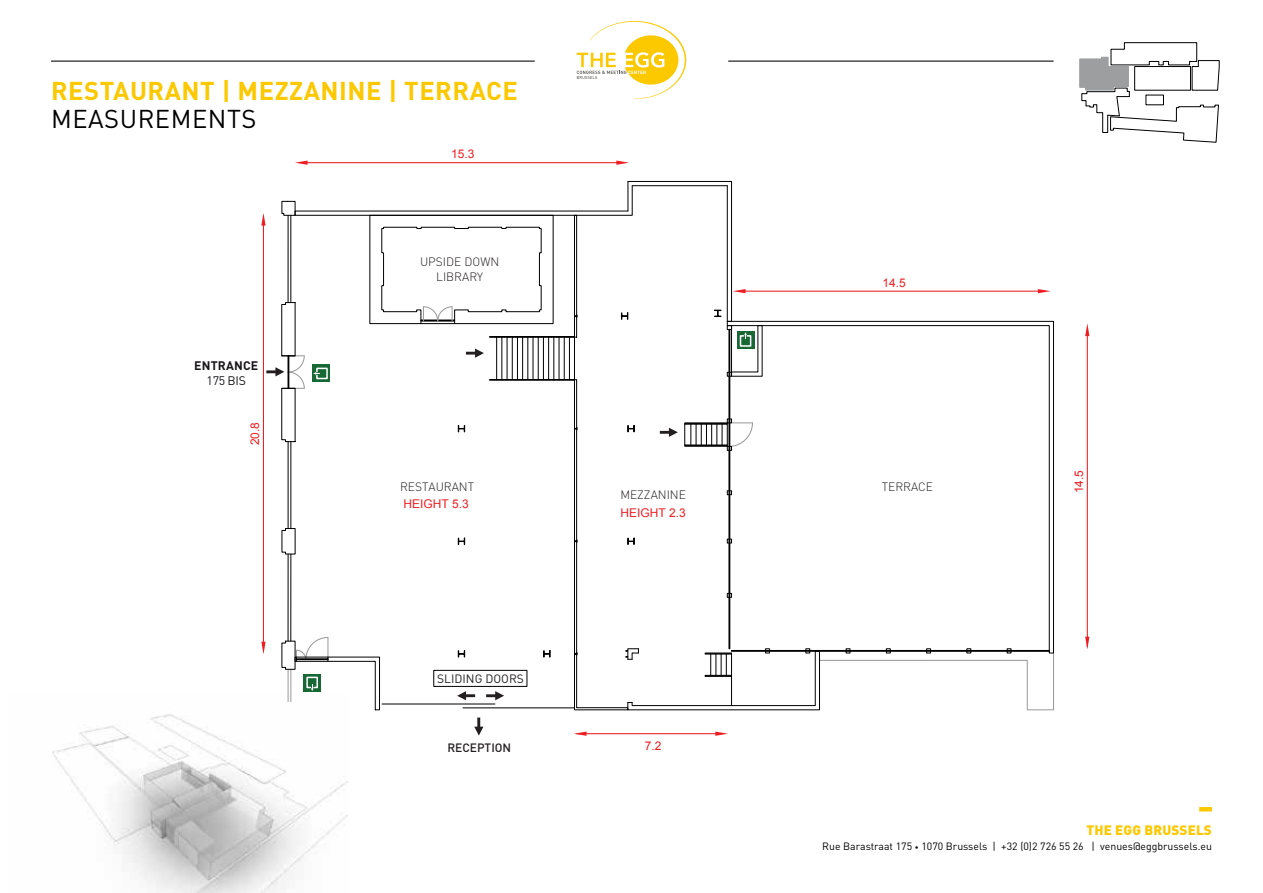
<style>
.page{position:relative;width:1263px;height:893px;background:#fff}
.page>*{position:absolute;margin:0;border:0;box-sizing:border-box;transform-origin:0 0}
.t1{font:700 25.5px "DIN";letter-spacing:.02em;color:#fcc800}
.t2{font:25.5px "DIN";letter-spacing:.02em;color:#000}
.t3{font:900 13.5px "DIN";letter-spacing:.01em;color:#fcc800}
.t4{font:700 12.3px "DIN";letter-spacing:.015em;color:#1a171b}
.t5{font:12.3px "DIN";letter-spacing:-.025em;color:#1a171b}
.t6{font:300 12px/15px "DIN";color:#231f20;text-align:center}
.t7{font:12px "Arial";color:#ed1f24}
.t8{font:12px "DIN";color:#231f20}
.t9{font:500 12px "DIN";color:#231f20}
.t10{font:10.5px "DIN";color:#000}
.s1{font-size:7.5px}
</style>
<div class="page">
<hr style="left:51px;top:60px;width:484px;height:2px;background:#4b4b4d">
<hr style="left:728px;top:60px;width:326px;height:2px;background:#4b4b4d">
<svg style="left:577px;top:21px;width:109px;height:78px"></svg>
<img style="left:52px;top:714px;width:295px;height:178px">
<hr style="left:731px;top:181px;width:1px;height:140px;background:#000">
<hr style="left:727px;top:186px;width:1px;height:135px;background:#000">
<hr style="left:628px;top:181px;width:1px;height:30px;background:#000">
<hr style="left:632px;top:185px;width:95px;height:1px;background:#000">
<hr style="left:628px;top:181px;width:103px;height:1px;background:#000">
<svg style="left:381px;top:226px;width:161px;height:96px"></svg>
<svg style="left:543px;top:650px;width:8px;height:8px"></svg>
<svg style="left:457px;top:650px;width:8px;height:8px"></svg>
<svg style="left:457px;top:537px;width:8px;height:8px"></svg>
<svg style="left:457px;top:425px;width:8px;height:8px"></svg>
<div style="left:369px;top:215px;width:184px;height:109px;border:1px solid #000"></div>
<hr style="left:496px;top:337px;width:1px;height:43px;background:#000">
<hr style="left:501px;top:337px;width:1px;height:43px;background:#000">
<hr style="left:507px;top:337px;width:1px;height:43px;background:#000">
<hr style="left:512px;top:337px;width:1px;height:43px;background:#000">
<hr style="left:517px;top:337px;width:1px;height:43px;background:#000">
<hr style="left:522px;top:337px;width:1px;height:43px;background:#000">
<hr style="left:527px;top:337px;width:1px;height:43px;background:#000">
<hr style="left:533px;top:337px;width:1px;height:43px;background:#000">
<hr style="left:538px;top:337px;width:1px;height:43px;background:#000">
<hr style="left:543px;top:337px;width:1px;height:43px;background:#000">
<hr style="left:548px;top:337px;width:1px;height:43px;background:#000">
<hr style="left:553px;top:337px;width:1px;height:43px;background:#000">
<hr style="left:559px;top:337px;width:1px;height:43px;background:#000">
<hr style="left:564px;top:337px;width:1px;height:43px;background:#000">
<hr style="left:569px;top:337px;width:1px;height:43px;background:#000">
<div style="left:489px;top:379px;width:86px;height:1px;border:1px solid #000"></div>
<div style="left:489px;top:336px;width:86px;height:1px;border:1px solid #000"></div>
<svg style="left:281px;top:185px;width:352px;height:31px"></svg>
<svg style="left:281px;top:528px;width:15px;height:27px"></svg>
<hr style="left:288px;top:215px;width:1px;height:88px;background:#000">
<hr style="left:290px;top:215px;width:1px;height:88px;background:#000">
<hr style="left:288px;top:441px;width:1px;height:87px;background:#000">
<hr style="left:290px;top:441px;width:1px;height:87px;background:#000">
<hr style="left:288px;top:554px;width:1px;height:87px;background:#000">
<hr style="left:290px;top:554px;width:1px;height:87px;background:#000">
<div style="left:574px;top:215px;width:3px;height:122px;border:1px solid #000"></div>
<svg style="left:475px;top:349px;width:9px;height:9px"></svg>
<hr style="left:466px;top:352px;width:14px;height:3px;background:#231f20">
<hr style="left:742px;top:291px;width:300px;height:1px;background:#ed1f24">
<svg style="left:1038px;top:289px;width:12px;height:4px"></svg>
<svg style="left:733px;top:289px;width:12px;height:4px"></svg>
<hr style="left:577px;top:733px;width:142px;height:1px;background:#ed1f24">
<svg style="left:715px;top:732px;width:13px;height:4px"></svg>
<svg style="left:574px;top:732px;width:12px;height:4px"></svg>
<hr style="left:301px;top:162px;width:321px;height:1px;background:#ed1f24">
<svg style="left:616px;top:161px;width:13px;height:4px"></svg>
<svg style="left:295px;top:161px;width:13px;height:4px"></svg>
<hr style="left:263px;top:219px;width:1px;height:429px;background:#ed1f24">
<svg style="left:261px;top:213px;width:5px;height:13px"></svg>
<svg style="left:261px;top:642px;width:5px;height:12px"></svg>
<hr style="left:1087px;top:331px;width:1px;height:315px;background:#ed1f24">
<svg style="left:1085px;top:323px;width:4px;height:13px"></svg>
<svg style="left:1085px;top:637px;width:4px;height:12px"></svg>
<svg style="left:574px;top:309px;width:480px;height:402px"></svg>
<svg style="left:281px;top:637px;width:99px;height:74px"></svg>
<div style="left:312px;top:365px;width:18px;height:17px;background:#186835"></div>
<svg style="left:313px;top:367px;width:15px;height:13px"></svg>
<svg style="left:266px;top:302px;width:39px;height:140px"></svg>
<svg style="left:486px;top:691px;width:18px;height:9px"></svg>
<svg style="left:457px;top:691px;width:18px;height:9px"></svg>
<div style="left:433px;top:670px;width:94px;height:17px;border:1px solid #000"></div>
<svg style="left:474px;top:717px;width:9px;height:19px"></svg>
<hr style="left:382px;top:704px;width:113px;height:1px;background:#000">
<hr style="left:463px;top:707px;width:111px;height:1px;background:#000">
<hr style="left:1199px;top:807px;width:13px;height:4px;background:#fcc800">
<svg style="left:1079px;top:42px;width:140px;height:101px"></svg>
<h1 class="t1" style="left:51px;top:74px;width:468px">RESTAURANT | MEZZANINE | TERRACE</h1>
<h1 class="t2" style="left:51px;top:103px;width:207px">MEASUREMENTS</h1>
<p class="t7" style="left:451px;top:146px;width:25px">15.3</p>
<p class="t4" style="left:194px;top:358px;width:66px">ENTRANCE</p>
<p class="t5" style="left:207px;top:373px;width:41px">175 BIS</p>
<p class="t7" style="left:247px;top:445px;width:25px;rotate:-90deg">20.8</p>
<p class="t6" style="left:420px;top:254px;width:81px">UPSIDE DOWN<br>LIBRARY</p>
<p class="t6" style="left:400px;top:479px;width:76px">RESTAURANT</p>
<p class="t7" style="left:403px;top:496px;width:67px">HEIGHT 5.3</p>
<p class="t8" style="left:437px;top:671px;width:88px">SLIDING DOORS</p>
<p class="t9" style="left:447px;top:740px;width:65px">RECEPTION</p>
<p class="t6" style="left:620px;top:487px;width:67px">MEZZANINE</p>
<p class="t7" style="left:620px;top:505px;width:67px">HEIGHT 2.3</p>
<p class="t7" style="left:645px;top:738px;width:18px">7.2</p>
<p class="t7" style="left:882px;top:275px;width:25px">14.5</p>
<p class="t6" style="left:882px;top:479px;width:53px">TERRACE</p>
<p class="t7" style="left:1071px;top:493px;width:25px;rotate:-90deg">14.5</p>
<p class="t3" style="left:1086px;top:821px;width:127px">THE EGG BRUSSELS</p>
<p class="t10" style="left:822px;top:840px;width:391px">Rue Barastraat 175 <span class="s1">•</span> 1070 Brussels | +32 (0)2 726 55 26 | venues@eggbrussels.eu</p>
</div>
